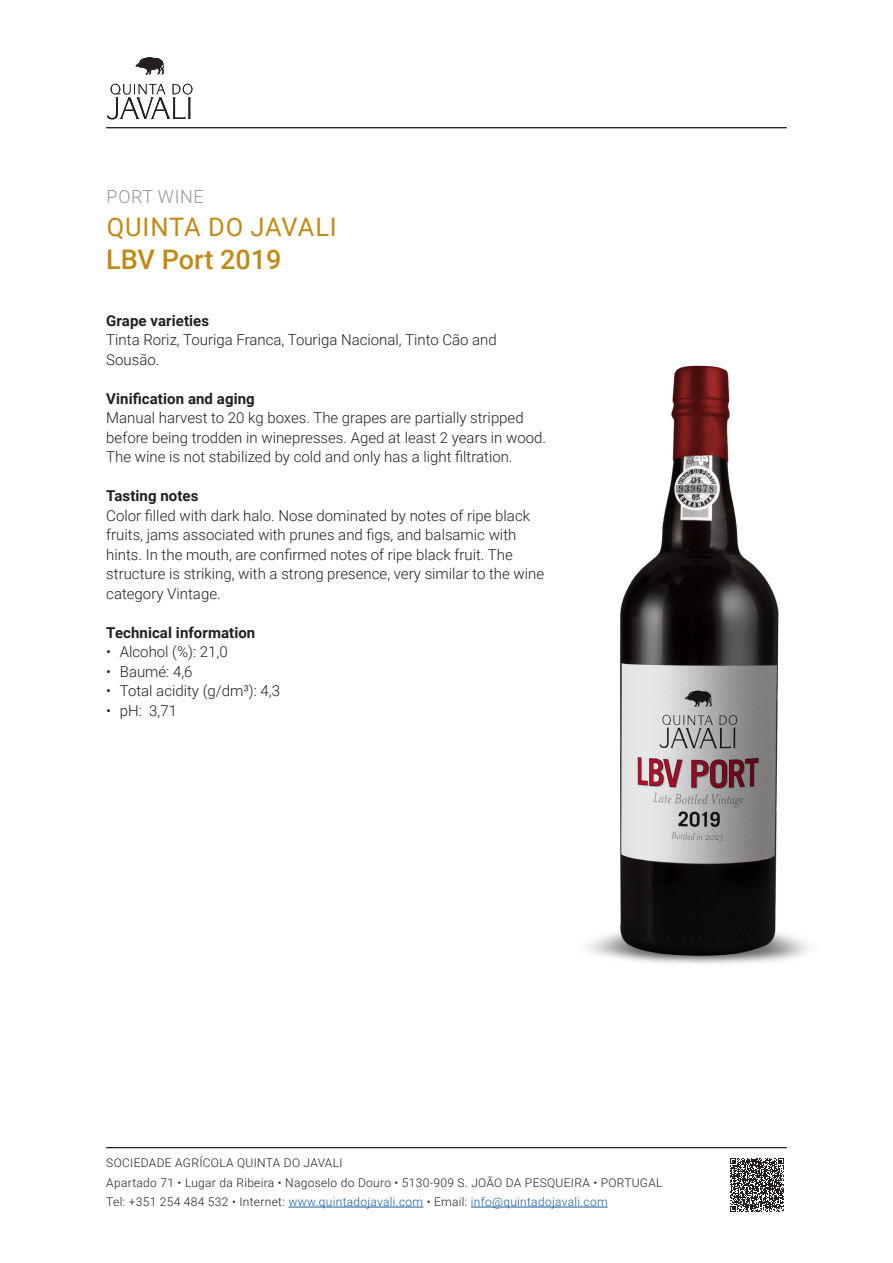
<style>
.page{position:relative;width:893px;height:1263px;background:#fff}
.page>*{position:absolute;margin:0;border:0;box-sizing:border-box;transform-origin:0 0}
.Nome_TOC{font:500 27px "Roboto";color:#c18a15}
.Marca{font:25.5px "Roboto";letter-spacing:.035em;color:#c18a15}
.Categoria{font:300 18px "Roboto";letter-spacing:.035em;color:#939598}
.texto{font:300 15px/19.5px "Roboto";color:#231f20}
.t2{font:700 15px "Roboto";letter-spacing:.005em;color:#231f20}
.t1{font:300 12px/19.5px "Roboto";letter-spacing:.025em;color:#231f20}
.s1{color:#175d9e}
</style>
<div class="page">
<svg style="left:730px;top:1158px;width:54px;height:53px"></svg>
<img style="left:587px;top:365px;width:221px;height:599px">
<hr style="left:288px;top:1207px;width:136px;height:1px;background:#175d9e">
<hr style="left:471px;top:1207px;width:137px;height:1px;background:#175d9e">
<svg style="left:107px;top:84px;width:85px;height:35px"></svg>
<svg style="left:135px;top:57px;width:29px;height:17px"></svg>
<hr style="left:106px;top:127px;width:681px;height:1px;background:#231f20">
<hr style="left:106px;top:1147px;width:681px;height:1px;background:#231f20">
<p class="Categoria" style="left:107px;top:183px;width:99px">PORT WINE</p>
<p class="Marca" style="left:107px;top:209px;width:232px">QUINTA DO JAVALI</p>
<p class="Nome_TOC" style="left:106px;top:240px;width:177px">LBV Port 2019</p>
<p class="t2" style="left:106px;top:310px;width:104px">Grape varieties</p>
<p class="texto" style="left:106px;top:329px;width:392px">Tinta Roriz, Touriga Franca, Touriga Nacional, Tinto Cão and<br>Sousão.</p>
<p class="t2" style="left:106px;top:388px;width:150px">Vinification and aging</p>
<p class="texto" style="left:106px;top:407px;width:441px">Manual harvest to 20 kg boxes. The grapes are partially stripped before being trodden in winepresses. Aged at least 2 years in wood.<br>The wine is not stabilized by cold and only has a light filtration.</p>
<p class="t2" style="left:106px;top:485px;width:94px">Tasting notes</p>
<p class="texto" style="left:106px;top:505px;width:439px">Color filled with dark halo. Nose dominated by notes of ripe black fruits, jams associated with prunes and figs, and balsamic with hints. In the mouth, are confirmed notes of ripe black fruit. The structure is striking, with a strong presence, very similar to the wine category Vintage.</p>
<p class="t2" style="left:106px;top:622px;width:151px">Technical information</p>
<p class="texto" style="left:106px;top:641px;width:123px">• Alcohol (%): 21,0</p>
<p class="texto" style="left:106px;top:661px;width:88px">• Baumé: 4,6</p>
<p class="texto" style="left:106px;top:680px;width:175px">• Total acidity (g/dm³): 4,3</p>
<p class="texto" style="left:106px;top:700px;width:72px">• pH: 3,71</p>
<p class="t1" style="left:106px;top:1153px;width:558px">SOCIEDADE AGRÍCOLA QUINTA DO JAVALI<br>Apartado 71 • Lugar da Ribeira • Nagoselo do Douro • 5130-909 S. JOÃO DA PESQUEIRA • PORTUGAL<br>Tel: +351 254 484 532 • Internet: <span class="s1">www.quintadojavali.com</span> • Email: <span class="s1">info@quintadojavali.com</span></p>
</div>
